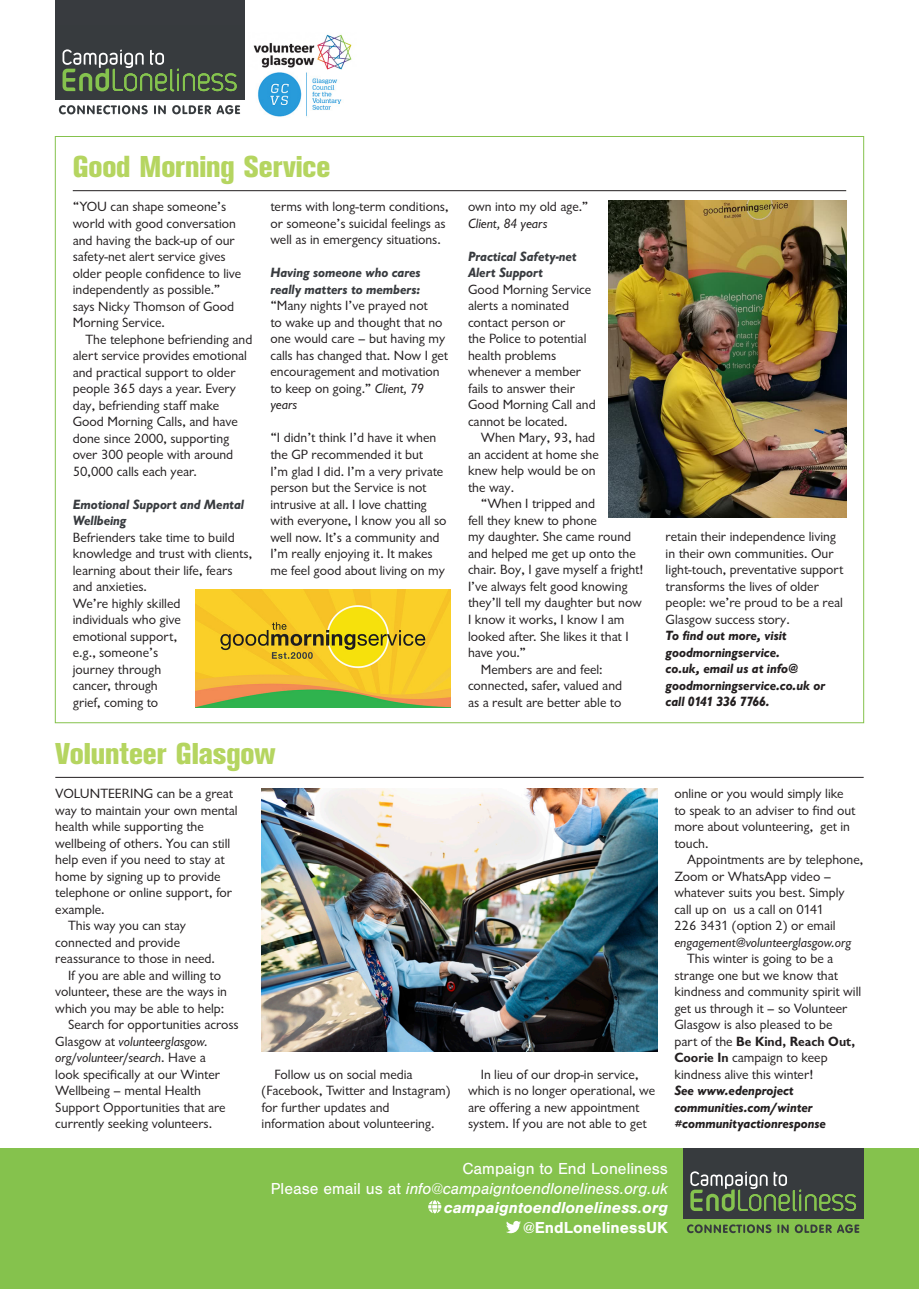
<style>
.page{position:relative;width:919px;height:1289px;background:#fff}
.page>*{position:absolute;margin:0;border:0;box-sizing:border-box;transform-origin:0 0}
.t1{font:800 condensed 31.5px "Ancona";letter-spacing:-.005em;color:#b5d560}
.t2{font:16.5px/19.8px "Sans";color:#fff;text-align:right}
.t3{font:700 16.5px "Sans";color:#fff}
.t4{font:13.8px/16.5px "Chantilly";color:#231f20}
.t5{font:italic 700 13.8px/16.5px "Chantilly";color:#231f20}
.t6{font:italic 700 13.8px/16.5px "Chantilly";color:#383b3f}
.t7{font:italic 13.8px "Chantilly";letter-spacing:-.005em;color:#231f20}
.s1{font-style:italic}
.s2{font-style:normal}
.s3{font-weight:700}
.s4{font-weight:700;font-style:italic}
</style>
<div class="page">
<div style="left:55px;top:0;width:189px;height:38px;background:#383b3f"></div>
<div style="left:55px;top:26px;width:189px;height:74px;background:#373b3e"></div>
<svg style="left:62px;top:49px;width:175px;height:42px"></svg>
<svg style="left:59px;top:105px;width:89px;height:9px"></svg>
<svg style="left:154px;top:105px;width:12px;height:9px"></svg>
<svg style="left:172px;top:105px;width:68px;height:9px"></svg>
<hr style="left:73px;top:190px;width:773px;height:1px;background:#231f20">
<hr style="left:55px;top:777px;width:808px;height:1px;background:#231f20">
<img style="left:608px;top:201px;width:238px;height:316px">
<img style="left:261px;top:788px;width:396px;height:263px">
<div style="left:0;top:1148px;width:918px;height:140px;background:#85c24d"></div>
<div style="left:683px;top:1148px;width:180px;height:71px;background:#373b3e"></div>
<svg style="left:690px;top:1171px;width:166px;height:40px"></svg>
<svg style="left:687px;top:1224px;width:84px;height:9px"></svg>
<svg style="left:777px;top:1224px;width:11px;height:8px"></svg>
<svg style="left:794px;top:1224px;width:65px;height:9px"></svg>
<svg style="left:428px;top:1200px;width:13px;height:13px"></svg>
<svg style="left:506px;top:1220px;width:15px;height:13px"></svg>
<img style="left:195px;top:589px;width:255px;height:118px">
<img style="left:253px;top:34px;width:99px;height:36px">
<img style="left:258px;top:72px;width:84px;height:45px">
<h1 class="t1" style="left:73px;top:148px;width:259px">Good Morning Service</h1>
<p class="t4" style="left:73px;top:199px;width:170px">“YOU can shape someone’s world with good conversation and having the back-up of our safety-net alert service gives older people confidence to live independently as possible.” says Nicky Thomson of Good<br>Morning Service.</p>
<p class="t4" style="left:73px;top:331px;width:181px;text-indent:13px">The telephone befriending and alert service provides emotional and practical support to older people 365 days a year. Every day, befriending staff make<br>Good Morning Calls, and have done since 2000, supporting over 300 people with around<br>50,000 calls each year.</p>
<p class="t6" style="left:73px;top:496px;width:173px">Emotional Support and Mental<br>Wellbeing</p>
<p class="t4" style="left:73px;top:529px;width:181px">Befrienders take time to build knowledge and trust with clients, learning about their life, fears and anxieties.<br>We’re highly skilled<br>individuals who give<br>emotional support,<br>e.g., someone’s<br>journey through<br>cancer, through<br>grief, coming to</p>
<p class="t4" style="left:270px;top:199px;width:180px">terms with long-term conditions, or someone’s suicidal feelings as well as in emergency situations.</p>
<p class="t6" style="left:270px;top:265px;width:152px">Having someone who cares really matters to members:</p>
<p class="t4" style="left:270px;top:298px;width:179px">“Many nights I’ve prayed not<br>to wake up and thought that no one would care – but having my calls has changed that. Now I get encouragement and motivation to keep on going.” <span class="s1">Client, 79 years</span></p>
<p class="t4" style="left:270px;top:430px;width:177px">“I didn’t think I’d have it when the GP recommended it but<br>I’m glad I did. I’m a very private person but the Service is not intrusive at all. I love chatting with everyone, I know you all so well now. It’s a community and<br>I’m really enjoying it. It makes me feel good about living on my</p>
<p class="t4" style="left:468px;top:199px;width:122px">own into my old age.”</p>
<p class="t7" style="left:468px;top:216px;width:81px">Client, 84 years</p>
<p class="t6" style="left:468px;top:248px;width:110px">Practical Safety-net<br>Alert Support</p>
<p class="t4" style="left:468px;top:281px;width:129px">Good Morning Service alerts a nominated contact person or<br>the Police to potential health problems whenever a member fails to answer their<br>Good Morning Call and cannot be located.</p>
<p class="t4" style="left:468px;top:430px;width:132px;text-indent:13px">When Mary, 93, had an accident at home she knew help would be on the way.</p>
<p class="t4" style="left:480px;top:496px;width:116px">“When I tripped and</p>
<p class="t4" style="left:468px;top:512px;width:130px">fell they knew to phone</p>
<p class="t4" style="left:468px;top:529px;width:165px">my daughter. She came round</p>
<p class="t4" style="left:468px;top:545px;width:169px">and helped me get up onto the</p>
<p class="t4" style="left:468px;top:562px;width:177px">chair. Boy, I gave myself a fright!</p>
<p class="t4" style="left:468px;top:578px;width:161px">I’ve always felt good knowing</p>
<p class="t4" style="left:468px;top:595px;width:175px">they’ll tell my daughter but now</p>
<p class="t4" style="left:468px;top:611px;width:158px">I know it works, I know I am</p>
<p class="t4" style="left:468px;top:628px;width:162px">looked after. She likes it that I</p>
<p class="t4" style="left:468px;top:644px;width:60px">have you.”</p>
<p class="t4" style="left:480px;top:661px;width:123px">Members are and feel:</p>
<p class="t4" style="left:468px;top:677px;width:156px">connected, safer, valued and</p>
<p class="t4" style="left:468px;top:694px;width:155px">as a result are better able to</p>
<p class="t4" style="left:665px;top:529px;width:179px">retain their independence living in their own communities. Our light-touch, preventative support transforms the lives of older people: we’re proud to be a real<br>Glasgow success story.</p>
<p class="t5" style="left:665px;top:628px;width:161px">To find out more, visit goodmorningservice.<br>co.uk, email us at info@ goodmorningservice.co.uk or call 0141 336 7766.</p>
<h1 class="t1" style="left:55px;top:734px;width:222px">Volunteer Glasgow</h1>
<p class="t4" style="left:55px;top:785px;width:179px">VOLUNTEERING can be a great</p>
<p class="t4" style="left:55px;top:802px;width:184px">way to maintain your own mental</p>
<p class="t4" style="left:55px;top:818px;width:150px">health while supporting the</p>
<p class="t4" style="left:55px;top:835px;width:176px">wellbeing of others. You can still</p>
<p class="t4" style="left:55px;top:851px;width:171px">help even if you need to stay at</p>
<p class="t4" style="left:55px;top:868px;width:167px">home by signing up to provide</p>
<p class="t4" style="left:55px;top:884px;width:178px">telephone or online support, for</p>
<p class="t4" style="left:55px;top:901px;width:51px">example.</p>
<p class="t4" style="left:68px;top:917px;width:119px">This way you can stay</p>
<p class="t4" style="left:55px;top:934px;width:126px">connected and provide</p>
<p class="t4" style="left:55px;top:950px;width:161px">reassurance to those in need.</p>
<p class="t4" style="left:68px;top:967px;width:154px">If you are able and willing to</p>
<p class="t4" style="left:55px;top:983px;width:173px">volunteer, these are the ways in</p>
<p class="t4" style="left:55px;top:1000px;width:170px">which you may be able to help:</p>
<p class="t4" style="left:68px;top:1016px;width:172px">Search for opportunities across</p>
<p class="t7" style="left:55px;top:1033px;width:154px"><span class="s2">Glasgow at</span> volunteerglasgow.</p>
<p class="t7" style="left:55px;top:1050px;width:152px">org/volunteer/search<span class="s2">. Have a</span></p>
<p class="t4" style="left:55px;top:1066px;width:166px">look specifically at our Winter</p>
<p class="t4" style="left:55px;top:1082px;width:147px">Wellbeing – mental Health</p>
<p class="t4" style="left:55px;top:1099px;width:172px">Support Opportunities that are</p>
<p class="t4" style="left:55px;top:1115px;width:158px">currently seeking volunteers.</p>
<p class="t4" style="left:261px;top:1066px;width:190px;text-indent:13px">Follow us on social media (Facebook, Twitter and Instagram) for further updates and information about volunteering.</p>
<p class="t4" style="left:468px;top:1066px;width:189px;text-indent:13px">In lieu of our drop-in service, which is no longer operational, we are offering a new appointment system. If you are not able to get</p>
<p class="t4" style="left:674px;top:785px;width:182px">online or you would simply like to speak to an adviser to find out more about volunteering, get in touch.</p>
<p class="t4" style="left:674px;top:851px;width:190px;text-indent:13px">Appointments are by telephone,<br>Zoom or WhatsApp video – whatever suits you best. Simply call up on us a call on 0141<br>226 3431 (option 2) or email</p>
<p class="t7" style="left:674px;top:934px;width:178px">engagement@volunteerglasgow.org</p>
<p class="t4" style="left:674px;top:950px;width:188px;text-indent:13px">This winter is going to be a strange one but we know that kindness and community spirit will get us through it – so Volunteer<br>Glasgow is also pleased to be<br>part of the <span class="s3">Be Kind, Reach Out,<br>Coorie In</span> campaign to keep kindness alive this winter!</p>
<p class="t5" style="left:674px;top:1082px;width:153px">See www.edenproject communities.com/winter #communityactionresponse</p>
<p class="t2" style="left:271px;top:1158px;width:398px">Campaign to End Loneliness<br>Please email us at <span class="s1">info@campaigntoendloneliness.org.uk </span><span class="s4">campaigntoendloneliness.org</span></p>
<p class="t3" style="left:523px;top:1218px;width:146px">@EndLonelinessUK</p>
</div>
